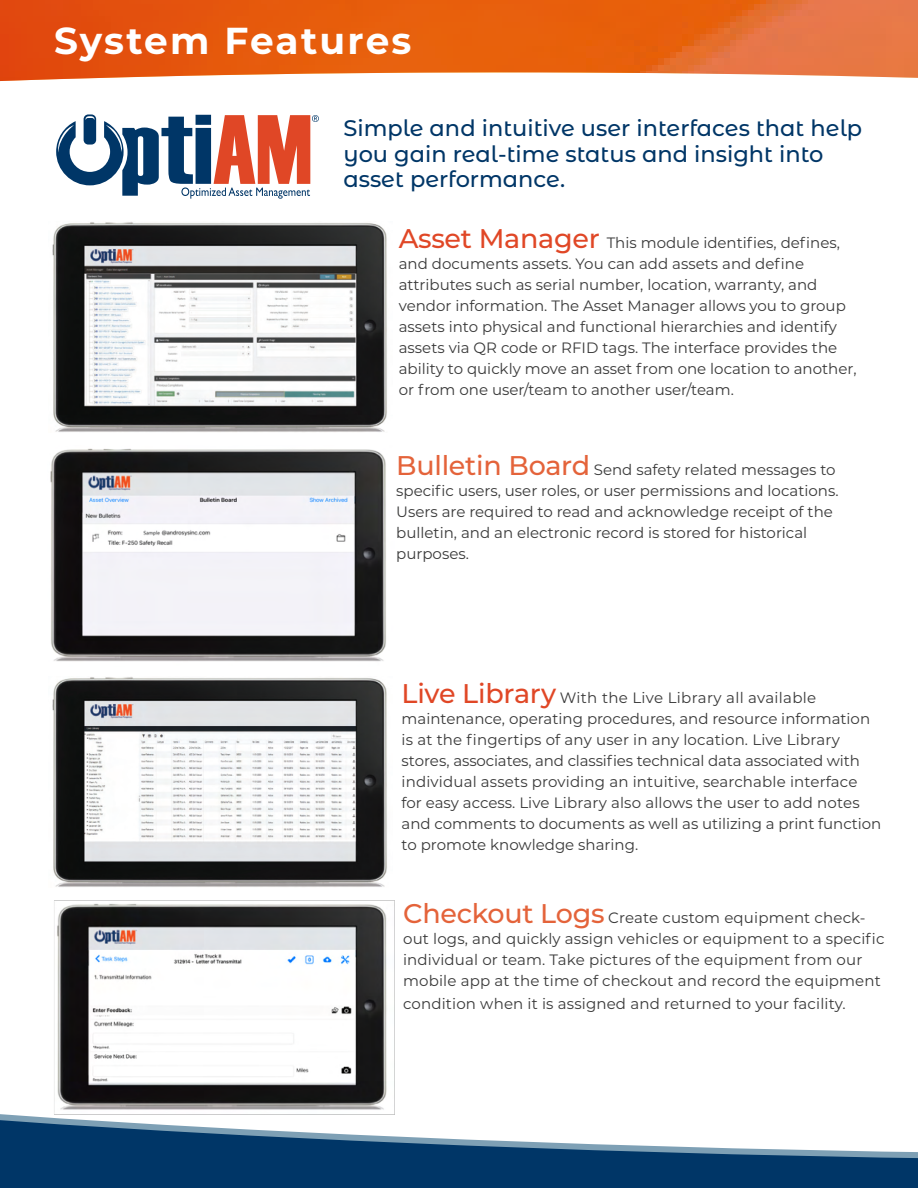
<style>
.page{position:relative;width:918px;height:1188px;background:#fff}
.page>*{position:absolute;margin:0;border:0;box-sizing:border-box;transform-origin:0 0}
.t1{font:700 37.5px "Montserrat";letter-spacing:.055em;color:#fff}
.t2{font:500 22.5px/25.5px "Montserrat Alternates";color:#003667}
.t3{font:15px/21px "Montserrat";color:#393939}
.s1{font-weight:500;font-size:27px;color:#e04726}
.s2{font-weight:500;font-size:27px;color:#e4633a}
</style>
<div class="page">
<img style="left:52px;top:692px;width:335px;height:195px">
<img style="left:52px;top:222px;width:335px;height:208px">
<svg style="left:56px;top:131px;width:255px;height:68px"></svg>
<svg style="left:0;top:0;width:918px;height:131px"></svg>
<svg style="left:0;top:1119px;width:918px;height:69px;fill:#003667"></svg>
<img style="left:50px;top:430px;width:337px;height:262px">
<img style="left:14px;top:900px;width:389px;height:226px">
<p class="t1" style="left:54px;top:13px;width:359px">System Features</p>
<p class="t2" style="left:343px;top:115px;width:520px">Simple and intuitive user interfaces that help you gain real-time status and insight into asset performance.</p>
<p class="t3" style="left:399px;top:232px;width:459px"><span class="s1">Asset Manager</span> This module identifies, defines, and documents assets. You can add assets and define attributes such as serial number, location, warranty, and vendor information. The Asset Manager allows you to group assets into physical and functional hierarchies and identify assets via QR code or RFID tags. The interface provides the ability to quickly move an asset from one location to another, or from one user/team to another user/team.</p>
<p class="t3" style="left:396px;top:459px;width:444px"><span class="s2">Bulletin Board</span> Send safety related messages to specific users, user roles, or user permissions and locations.<br>Users are required to read and acknowledge receipt of the bulletin, and an electronic record is stored for historical purposes.</p>
<p class="t3" style="left:402px;top:687px;width:481px"><span class="s1">Live Library</span> With the Live Library all available maintenance, operating procedures, and resource information is at the fingertips of any user in any location. Live Library stores, associates, and classifies technical data associated with individual assets providing an intuitive, searchable interface for easy access. Live Library also allows the user to add notes and comments to documents as well as utilizing a print function to promote knowledge sharing.</p>
<p class="t3" style="left:403px;top:907px;width:483px"><span class="s2">Checkout Logs</span> Create custom equipment check&shy;out logs, and quickly assign vehicles or equipment to a specific individual or team. Take pictures of the equipment from our mobile app at the time of checkout and record the equipment</p>
<p class="t3" style="left:403px;top:993px;width:444px">condition when it is assigned and returned to your facility.</p>
</div>
